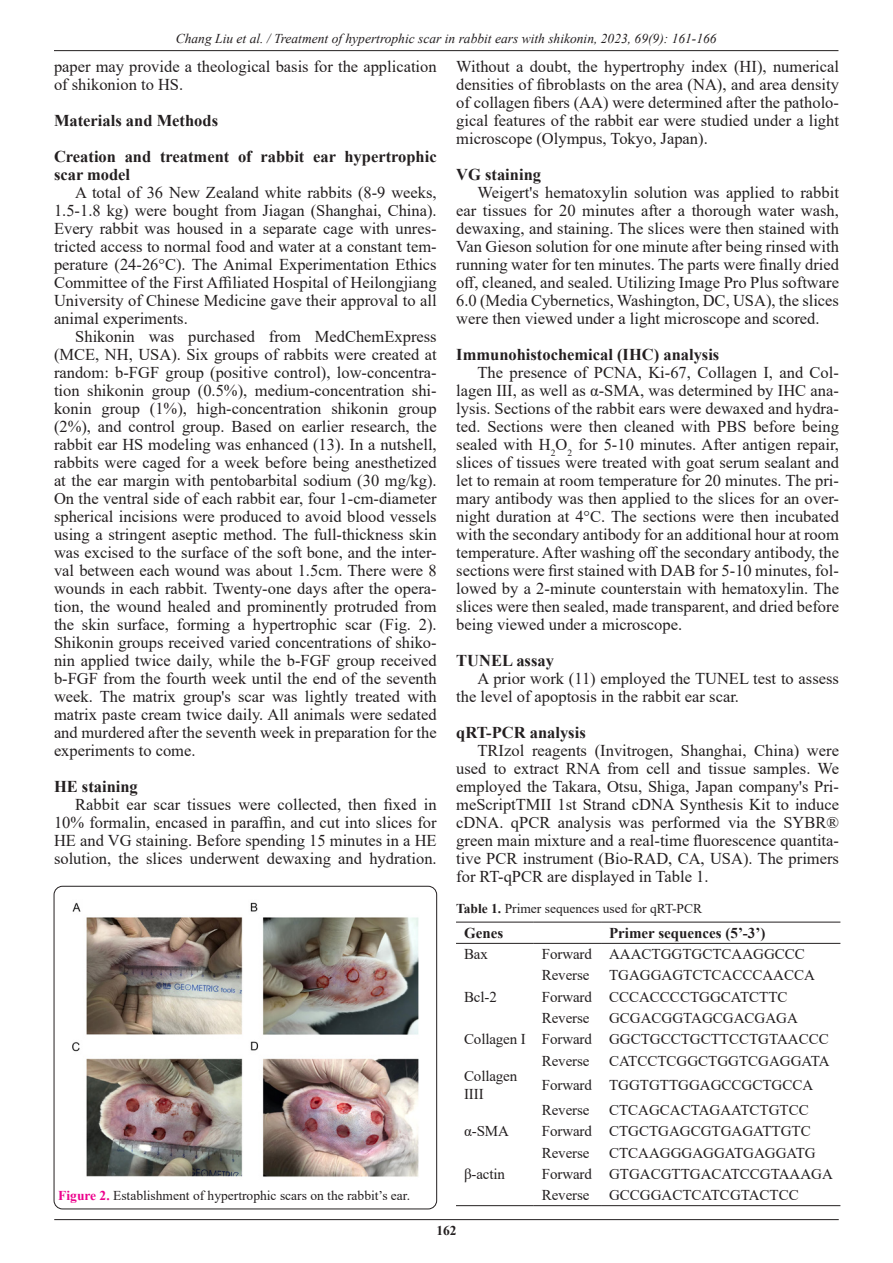
<style>
.page{position:relative;width:893px;height:1263px;background:#fff}
.page>*{position:absolute;margin:0;border:0;box-sizing:border-box;transform-origin:0 0}
.t1{font:16.5px/18px "Times New Roman";color:#231f20;text-align:justify}
.t2{font:700 16.5px/18px "Times New Roman";color:#231f20}
.t3{font:15px/18px "Times New Roman";color:#231f20}
.t4{font:700 15px "Times New Roman";color:#231f20}
.t5{font:13.5px "Times New Roman";color:#231f20}
.t6{font:italic 13.5px "Times New Roman";color:#231f20}
.t7{font:700 13.5px "Times New Roman";color:#231f20}
.s1{font-weight:700;color:#ed028c}
.s2{font-weight:700}
</style>
<div class="page">
<hr style="left:54px;top:50px;width:784px;height:1px;background:#231f20">
<hr style="left:54px;top:1219px;width:785px;height:1px;background:#231f20">
<div style="left:54px;top:886px;width:383px;height:323px;border:1px solid #231f20;border-radius:9px"></div>
<img style="left:72px;top:902px;width:347px;height:275px">
<hr style="left:456px;top:922px;width:78px;height:1px;background:#231f20">
<hr style="left:534px;top:922px;width:67px;height:1px;background:#231f20">
<hr style="left:601px;top:922px;width:239px;height:1px;background:#231f20">
<hr style="left:456px;top:943px;width:78px;height:1px;background:#231f20">
<hr style="left:534px;top:943px;width:67px;height:1px;background:#231f20">
<hr style="left:601px;top:943px;width:239px;height:1px;background:#231f20">
<hr style="left:456px;top:1205px;width:78px;height:1px;background:#231f20">
<hr style="left:534px;top:1205px;width:67px;height:1px;background:#231f20">
<hr style="left:601px;top:1205px;width:239px;height:1px;background:#231f20">
<p class="t6" style="left:176px;top:29px;width:542px">Chang Liu et al. / Treatment of hypertrophic scar in rabbit ears with shikonin, 2023, 69(9): 161-166</p>
<p class="t1" style="left:54px;top:57px;width:384px">paper may provide a theological basis for the application of shikonion to HS.</p>
<p class="t2" style="left:54px;top:111px;width:166px">Materials and Methods</p>
<p class="t2" style="left:54px;top:147px;width:384px">Creation and treatment of rabbit ear hypertrophic scar model</p>
<p class="t1" style="left:54px;top:183px;width:384px;text-indent:21px">A total of 36 New Zealand white rabbits (8-9 weeks, 1.5-1.8 kg) were bought from Jiagan (Shanghai, China).<br>Every rabbit was housed in a separate cage with unres&shy;tricted access to normal food and water at a constant tem&shy;perature (24-26°C). The Animal Experimentation Ethics Committee of the First Affiliated Hospital of Heilongjiang University of Chinese Medicine gave their approval to all animal experiments.</p>
<p class="t1" style="left:54px;top:327px;width:384px;text-indent:21px">Shikonin was purchased from MedChemExpress (MCE, NH, USA). Six groups of rabbits were created at random: b-FGF group (positive control), low-concentra&shy;tion shikonin group (0.5%), medium-concentration shi&shy;konin group (1%), high-concentration shikonin group (2%), and control group. Based on earlier research, the rabbit ear HS modeling was enhanced (13). In a nutshell, rabbits were caged for a week before being anesthetized at the ear margin with pentobarbital sodium (30 mg/kg).<br>On the ventral side of each rabbit ear, four 1-cm-diameter spherical incisions were produced to avoid blood vessels using a stringent aseptic method. The full-thickness skin was excised to the surface of the soft bone, and the inter&shy;val between each wound was about 1.5cm. There were 8 wounds in each rabbit. Twenty-one days after the opera&shy;tion, the wound healed and prominently protruded from the skin surface, forming a hypertrophic scar (Fig. 2).<br>Shikonin groups received varied concentrations of shiko&shy;nin applied twice daily, while the b-FGF group received b-FGF from the fourth week until the end of the seventh week. The matrix group's scar was lightly treated with matrix paste cream twice daily. All animals were sedated and murdered after the seventh week in preparation for the experiments to come.</p>
<p class="t2" style="left:54px;top:777px;width:85px">HE staining</p>
<p class="t1" style="left:54px;top:795px;width:384px;text-indent:21px">Rabbit ear scar tissues were collected, then fixed in 10% formalin, encased in paraffin, and cut into slices for HE and VG staining. Before spending 15 minutes in a HE solution, the slices underwent dewaxing and hydration.</p>
<p class="t1" style="left:456px;top:57px;width:384px">Without a doubt, the hypertrophy index (HI), numerical densities of fibroblasts on the area (NA), and area density of collagen fibers (AA) were determined after the patholo&shy;gical features of the rabbit ear were studied under a light microscope (Olympus, Tokyo, Japan).</p>
<p class="t2" style="left:456px;top:165px;width:86px">VG staining</p>
<p class="t1" style="left:456px;top:183px;width:384px;text-indent:21px">Weigert's hematoxylin solution was applied to rabbit ear tissues for 20 minutes after a thorough water wash, dewaxing, and staining. The slices were then stained with Van Gieson solution for one minute after being rinsed with running water for ten minutes. The parts were finally dried off, cleaned, and sealed. Utilizing Image Pro Plus software 6.0 (Media Cybernetics, Washington, DC, USA), the slices were then viewed under a light microscope and scored.</p>
<p class="t2" style="left:456px;top:345px;width:265px">Immunohistochemical (IHC) analysis</p>
<p class="t1" style="left:456px;top:363px;width:384px;text-indent:21px">The presence of PCNA, Ki-67, Collagen I, and Col&shy;lagen III, as well as α-SMA, was determined by IHC ana&shy;lysis. Sections of the rabbit ears were dewaxed and hydra&shy;ted. Sections were then cleaned with PBS before being sealed with H<sub>2</sub>O<sub>2</sub> for 5-10 minutes. After antigen repair, slices of tissues were treated with goat serum sealant and let to remain at room temperature for 20 minutes. The pri&shy;mary antibody was then applied to the slices for an over&shy;night duration at 4°C. The sections were then incubated with the secondary antibody for an additional hour at room temperature. After washing off the secondary antibody, the sections were first stained with DAB for 5-10 minutes, fol&shy;lowed by a 2-minute counterstain with hematoxylin. The slices were then sealed, made transparent, and dried before being viewed under a microscope.</p>
<p class="t2" style="left:456px;top:651px;width:99px">TUNEL assay</p>
<p class="t1" style="left:456px;top:669px;width:384px;text-indent:21px">A prior work (11) employed the TUNEL test to assess the level of apoptosis in the rabbit ear scar.</p>
<p class="t2" style="left:456px;top:723px;width:131px">qRT-PCR analysis</p>
<p class="t1" style="left:456px;top:741px;width:384px;text-indent:21px">TRIzol reagents (Invitrogen, Shanghai, China) were used to extract RNA from cell and tissue samples. We employed the Takara, Otsu, Shiga, Japan company's Pri&shy;meScriptTMII 1st Strand cDNA Synthesis Kit to induce cDNA. qPCR analysis was performed via the SYBR® green main mixture and a real-time fluorescence quantita&shy;tive PCR instrument (Bio-RAD, CA, USA). The primers for RT-qPCR are displayed in Table 1.</p>
<p class="t5" style="left:58px;top:1186px;width:353px"><span class="s1">Figure 2.</span> Establishment of hypertrophic scars on the rabbit’s ear.</p>
<p class="t5" style="left:456px;top:899px;width:248px"><span class="s2">Table 1.</span> Primer sequences used for qRT-PCR</p>
<p class="t4" style="left:464px;top:922px;width:41px">Genes</p>
<p class="t4" style="left:609px;top:922px;width:158px">Primer sequences (5’-3’)</p>
<p class="t3" style="left:464px;top:945px;width:25px">Bax</p>
<p class="t3" style="left:542px;top:945px;width:51px">Forward</p>
<p class="t3" style="left:609px;top:945px;width:197px">AAACTGGTGCTCAAGGCCC</p>
<p class="t3" style="left:542px;top:966px;width:49px">Reverse</p>
<p class="t3" style="left:609px;top:966px;width:207px">TGAGGAGTCTCACCCAACCA</p>
<p class="t3" style="left:464px;top:987px;width:34px">Bcl-2</p>
<p class="t3" style="left:542px;top:987px;width:51px">Forward</p>
<p class="t3" style="left:609px;top:987px;width:180px">CCCACCCCTGGCATCTTC</p>
<p class="t3" style="left:542px;top:1008px;width:49px">Reverse</p>
<p class="t3" style="left:609px;top:1008px;width:190px">GCGACGGTAGCGACGAGA</p>
<p class="t3" style="left:464px;top:1030px;width:63px">Collagen I</p>
<p class="t3" style="left:542px;top:1030px;width:51px">Forward</p>
<p class="t3" style="left:609px;top:1030px;width:221px">GGCTGCCTGCTTCCTGTAACCC</p>
<p class="t3" style="left:542px;top:1051px;width:49px">Reverse</p>
<p class="t3" style="left:609px;top:1051px;width:222px">CATCCTCGGCTGGTCGAGGATA</p>
<p class="t3" style="left:464px;top:1067px;width:55px">Collagen<br>IIII</p>
<p class="t3" style="left:542px;top:1076px;width:51px">Forward</p>
<p class="t3" style="left:609px;top:1076px;width:206px">TGGTGTTGGAGCCGCTGCCA</p>
<p class="t3" style="left:542px;top:1101px;width:49px">Reverse</p>
<p class="t3" style="left:609px;top:1101px;width:201px">CTCAGCACTAGAATCTGTCC</p>
<p class="t3" style="left:464px;top:1122px;width:46px">α-SMA</p>
<p class="t3" style="left:542px;top:1122px;width:51px">Forward</p>
<p class="t3" style="left:609px;top:1122px;width:203px">CTGCTGAGCGTGAGATTGTC</p>
<p class="t3" style="left:542px;top:1143px;width:49px">Reverse</p>
<p class="t3" style="left:609px;top:1143px;width:208px">CTCAAGGGAGGATGAGGATG</p>
<p class="t3" style="left:464px;top:1164px;width:42px">β-actin</p>
<p class="t3" style="left:542px;top:1164px;width:51px">Forward</p>
<p class="t3" style="left:609px;top:1164px;width:225px">GTGACGTTGACATCCGTAAAGA</p>
<p class="t3" style="left:542px;top:1185px;width:49px">Reverse</p>
<p class="t3" style="left:609px;top:1185px;width:191px">GCCGGACTCATCGTACTCC</p>
<p class="t7" style="left:436px;top:1220px;width:22px">162</p>
</div>
